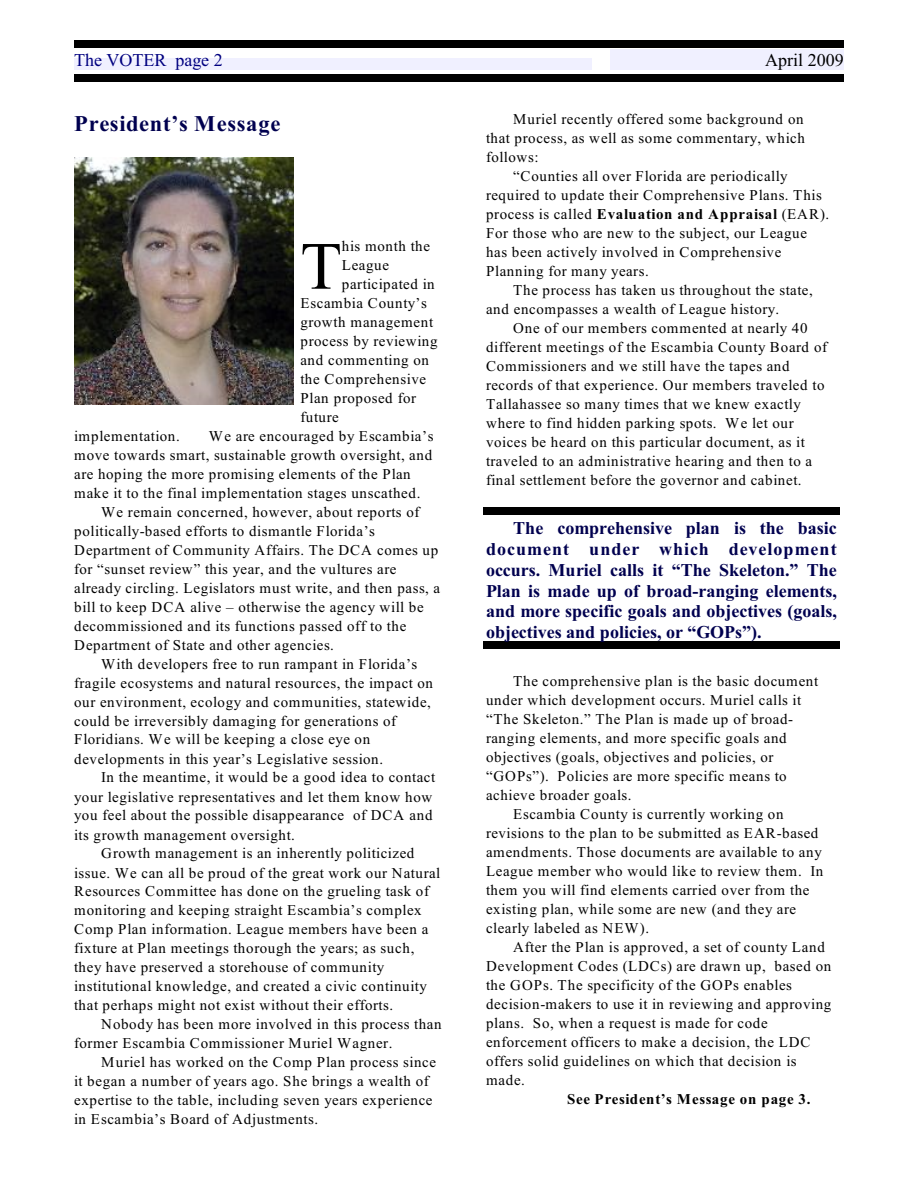
<style>
.page{position:relative;width:918px;height:1188px;background:#fff}
.page>*{position:absolute;margin:0;border:0;box-sizing:border-box;transform-origin:0 0}
.t1{font:67.5px "Times New Roman";color:#000}
.t2{font:700 22.5px "Times New Roman";letter-spacing:.03em;color:#00004f}
.t3{font:700 18px/20.7px "Times New Roman";color:#00004f;text-align:justify}
.t4{font:18px "Times New Roman";color:#000080}
.t5{font:18px "Times New Roman";color:#000}
.t6{font:15px/19px "Times New Roman";letter-spacing:.04em;color:#000}
.t7{font:700 15px "Times New Roman";letter-spacing:.055em;color:#000}
.s1{font-weight:700}
</style>
<div class="page">
<div style="left:74px;top:40px;width:527px;height:8px;background:#000"></div>
<div style="left:601px;top:40px;width:242px;height:8px;background:#000"></div>
<div style="left:74px;top:75px;width:527px;height:7px;background:#000"></div>
<div style="left:601px;top:75px;width:242px;height:7px;background:#000"></div>
<div style="left:74px;top:58px;width:517px;height:12px;background:#f0f0ff"></div>
<div style="left:610px;top:50px;width:233px;height:20px;background:#f0f0ff"></div>
<div style="left:483px;top:507px;width:357px;height:7px;background:#000"></div>
<div style="left:483px;top:642px;width:357px;height:7px;background:#000"></div>
<img style="left:74px;top:157px;width:220px;height:248px">
<p class="t4" style="left:74px;top:54px;width:150px">The VOTER page 2</p>
<p class="t5" style="left:765px;top:54px;width:80px">April 2009</p>
<h2 class="t2" style="left:74px;top:116px;width:208px">President’s Message</h2>
<h1 class="t1" style="left:300px;top:242px;width:43px">T</h1>
<p class="t6" style="left:342px;top:238px;width:90px">his month the</p>
<p class="t6" style="left:342px;top:257px;width:49px">League</p>
<p class="t6" style="left:342px;top:276px;width:94px">participated in</p>
<p class="t6" style="left:300px;top:295px;width:128px">Escambia County’s</p>
<p class="t6" style="left:300px;top:314px;width:134px">growth management</p>
<p class="t6" style="left:300px;top:333px;width:139px">process by reviewing</p>
<p class="t6" style="left:300px;top:352px;width:130px">and commenting on</p>
<p class="t6" style="left:300px;top:371px;width:127px">the Comprehensive</p>
<p class="t6" style="left:300px;top:390px;width:117px">Plan proposed for</p>
<p class="t6" style="left:300px;top:409px;width:40px">future</p>
<p class="t6" style="left:74px;top:428px;width:107px">implementation.</p>
<p class="t6" style="left:209px;top:428px;width:226px">We are encouraged by Escambia’s</p>
<p class="t6" style="left:74px;top:447px;width:360px">move towards smart, sustainable growth oversight, and</p>
<p class="t6" style="left:74px;top:466px;width:338px">are hoping the more promising elements of the Plan</p>
<p class="t6" style="left:74px;top:485px;width:348px">make it to the final implementation stages unscathed.</p>
<p class="t6" style="left:101px;top:503px;width:320px">We remain concerned, however, about reports of</p>
<p class="t6" style="left:74px;top:523px;width:302px">politically-based efforts to dismantle Florida’s</p>
<p class="t6" style="left:74px;top:541px;width:366px">Department of Community Affairs. The DCA comes up</p>
<p class="t6" style="left:74px;top:561px;width:324px">for “sunset review” this year, and the vultures are</p>
<p class="t6" style="left:74px;top:579px;width:368px">already circling. Legislators must write, and then pass, a</p>
<p class="t6" style="left:74px;top:599px;width:351px">bill to keep DCA alive – otherwise the agency will be</p>
<p class="t6" style="left:74px;top:617px;width:334px">decommissioned and its functions passed off to the</p>
<p class="t6" style="left:74px;top:637px;width:261px">Department of State and other agencies.</p>
<p class="t6" style="left:101px;top:655px;width:318px">With developers free to run rampant in Florida’s</p>
<p class="t6" style="left:74px;top:674px;width:360px">fragile ecosystems and natural resources, the impact on</p>
<p class="t6" style="left:74px;top:693px;width:358px">our environment, ecology and communities, statewide,</p>
<p class="t6" style="left:74px;top:712px;width:324px">could be irreversibly damaging for generations of</p>
<p class="t6" style="left:74px;top:731px;width:298px">Floridians. We will be keeping a close eye on</p>
<p class="t6" style="left:74px;top:750px;width:311px">developments in this year’s Legislative session.</p>
<p class="t6" style="left:101px;top:769px;width:336px">In the meantime, it would be a good idea to contact</p>
<p class="t6" style="left:74px;top:788px;width:360px">your legislative representatives and let them know how</p>
<p class="t6" style="left:74px;top:807px;width:360px">you feel about the possible disappearance of DCA and</p>
<p class="t6" style="left:74px;top:826px;width:222px">its growth management oversight.</p>
<p class="t6" style="left:101px;top:845px;width:315px">Growth management is an inherently politicized</p>
<p class="t6" style="left:74px;top:864px;width:368px">issue. We can all be proud of the great work our Natural</p>
<p class="t6" style="left:74px;top:883px;width:356px">Resources Committee has done on the grueling task of</p>
<p class="t6" style="left:74px;top:902px;width:349px">monitoring and keeping straight Escambia’s complex</p>
<p class="t6" style="left:74px;top:921px;width:356px">Comp Plan information. League members have been a</p>
<p class="t6" style="left:74px;top:940px;width:342px">fixture at Plan meetings thorough the years; as such,</p>
<p class="t6" style="left:74px;top:959px;width:312px">they have preserved a storehouse of community</p>
<p class="t6" style="left:74px;top:978px;width:354px">institutional knowledge, and created a civic continuity</p>
<p class="t6" style="left:74px;top:997px;width:321px">that perhaps might not exist without their efforts.</p>
<p class="t6" style="left:101px;top:1016px;width:342px">Nobody has been more involved in this process than</p>
<p class="t6" style="left:74px;top:1035px;width:320px">former Escambia Commissioner Muriel Wagner.</p>
<p class="t6" style="left:101px;top:1054px;width:336px">Muriel has worked on the Comp Plan process since</p>
<p class="t6" style="left:74px;top:1073px;width:356px">it began a number of years ago. She brings a wealth of</p>
<p class="t6" style="left:74px;top:1092px;width:360px">expertise to the table, including seven years experience</p>
<p class="t6" style="left:74px;top:1111px;width:245px">in Escambia’s Board of Adjustments.</p>
<p class="t6" style="left:486px;top:111px;width:320px;text-align:justify;text-indent:27px">Muriel recently offered some background on that process, as well as some commentary, which follows:</p>
<p class="t6" style="left:486px;top:168px;width:345px;text-indent:27px">“Counties all over Florida are periodically required to update their Comprehensive Plans. This process is called <span class="s1">Evaluation and Appraisal</span> (EAR).<br>For those who are new to the subject, our League has been actively involved in Comprehensive Planning for many years.</p>
<p class="t6" style="left:486px;top:282px;width:328px;text-indent:27px">The process has taken us throughout the state, and encompasses a wealth of League history.</p>
<p class="t6" style="left:486px;top:320px;width:343px;text-indent:27px">One of our members commented at nearly 40 different meetings of the Escambia County Board of Commissioners and we still have the tapes and records of that experience. Our members traveled to Tallahassee so many times that we knew exactly where to find hidden parking spots. We let our voices be heard on this particular document, as it traveled to an administrative hearing and then to a final settlement before the governor and cabinet.</p>
<p class="t3" style="left:486px;top:520px;width:352px;text-indent:27px">The comprehensive plan is the basic document under which development occurs. Muriel calls it “The Skeleton.” The Plan is made up of broad-ranging elements, and more specific goals and objectives (goals, objectives and policies, or “GOPs”).</p>
<p class="t6" style="left:513px;top:673px;width:307px">The comprehensive plan is the basic document</p>
<p class="t6" style="left:486px;top:692px;width:317px">under which development occurs. Muriel calls it</p>
<p class="t6" style="left:486px;top:711px;width:309px">“The Skeleton.” The Plan is made up of broad-</p>
<p class="t6" style="left:486px;top:730px;width:302px">ranging elements, and more specific goals and</p>
<p class="t6" style="left:486px;top:749px;width:289px">objectives (goals, objectives and policies, or</p>
<p class="t6" style="left:486px;top:768px;width:302px">“GOPs”). Policies are more specific means to</p>
<p class="t6" style="left:486px;top:787px;width:147px">achieve broader goals.</p>
<p class="t6" style="left:513px;top:806px;width:272px">Escambia County is currently working on</p>
<p class="t6" style="left:486px;top:825px;width:334px">revisions to the plan to be submitted as EAR-based</p>
<p class="t6" style="left:486px;top:844px;width:337px">amendments. Those documents are available to any</p>
<p class="t6" style="left:486px;top:863px;width:339px">League member who would like to review them. In</p>
<p class="t6" style="left:486px;top:882px;width:325px">them you will find elements carried over from the</p>
<p class="t6" style="left:486px;top:901px;width:312px">existing plan, while some are new (and they are</p>
<p class="t6" style="left:486px;top:920px;width:165px">clearly labeled as NEW).</p>
<p class="t6" style="left:513px;top:939px;width:313px">After the Plan is approved, a set of county Land</p>
<p class="t6" style="left:486px;top:958px;width:347px">Development Codes (LDCs) are drawn up, based on</p>
<p class="t6" style="left:486px;top:977px;width:308px">the GOPs. The specificity of the GOPs enables</p>
<p class="t6" style="left:486px;top:996px;width:347px">decision-makers to use it in reviewing and approving</p>
<p class="t6" style="left:486px;top:1015px;width:283px">plans. So, when a request is made for code</p>
<p class="t6" style="left:486px;top:1034px;width:326px">enforcement officers to make a decision, the LDC</p>
<p class="t6" style="left:486px;top:1053px;width:312px">offers solid guidelines on which that decision is</p>
<p class="t6" style="left:486px;top:1072px;width:40px">made.</p>
<p class="t7" style="left:567px;top:1094px;width:245px">See President’s Message on page 3.</p>
</div>
